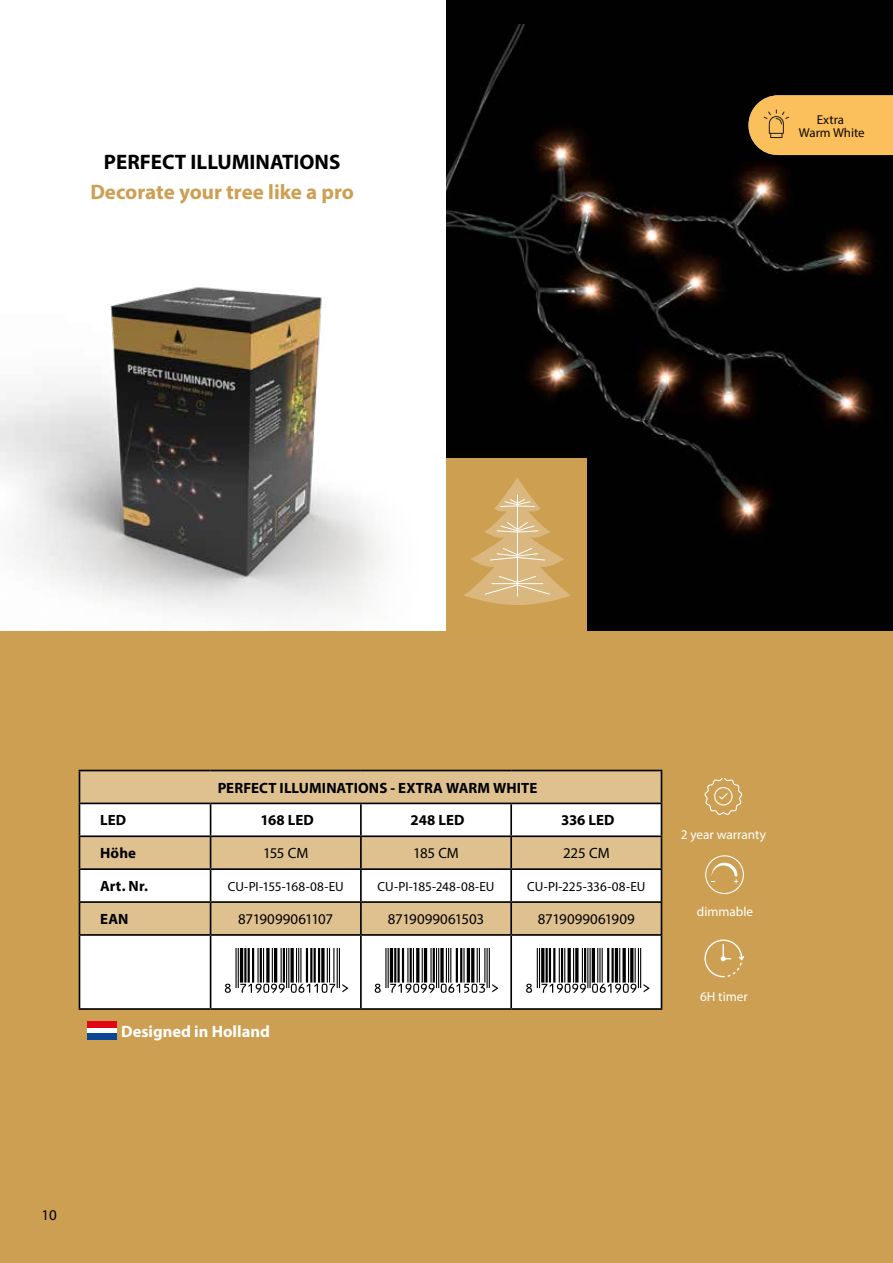
<style>
.page{position:relative;width:893px;height:1263px;background:#fff}
.page>*{position:absolute;margin:0;border:0;box-sizing:border-box;transform-origin:0 0}
.t1{font:700 21px "Myriad Pro";color:#cd9f52}
.t2{font:700 21px "Myriad Pro";color:#000}
.t3{font:700 16.5px "Myriad Pro";color:#fff}
.t4{font:15px "Myriad Pro";color:#000}
.t5{font:700 14.85px "Myriad Pro";letter-spacing:.005em;color:#000}
.t6{font:14.85px "Myriad Pro";letter-spacing:-.01em;color:#000}
.t7{font:13.35px "Myriad Pro";color:#fff}
.t8{font:13.2px "Myriad Pro";letter-spacing:-.01em;color:#000}
.t9{font:13.2px "Myriad Pro";color:#fff}
.t10{font:12.9px/12.9px "Myriad Pro";color:#0c0802;text-align:center}
</style>
<div class="page">
<img style="left:446px;top:0;width:447px;height:631px">
<div style="left:0;top:631px;width:893px;height:632px;background:#cd9f52"></div>
<div style="left:446px;top:458px;width:141px;height:174px;background:#cc9f51"></div>
<svg style="left:464px;top:478px;width:107px;height:127px"></svg>
<div style="left:80px;top:771px;width:581px;height:31px;background:#dfc190"></div>
<svg style="left:80px;top:804px;width:581px;height:204px;background:#f1e6d3"></svg>
<hr style="left:79px;top:770px;width:132px;height:1px;background:#000">
<hr style="left:79px;top:771px;width:1px;height:31px;background:#000">
<hr style="left:211px;top:770px;width:150px;height:1px;background:#000">
<hr style="left:361px;top:770px;width:150px;height:1px;background:#000">
<hr style="left:511px;top:770px;width:151px;height:1px;background:#000">
<hr style="left:661px;top:771px;width:1px;height:31px;background:#000">
<hr style="left:79px;top:802px;width:132px;height:2px;background:#000">
<hr style="left:79px;top:804px;width:1px;height:31px;background:#000">
<hr style="left:211px;top:802px;width:150px;height:2px;background:#000">
<hr style="left:210px;top:804px;width:1px;height:31px;background:#000">
<hr style="left:361px;top:802px;width:150px;height:2px;background:#000">
<hr style="left:360px;top:804px;width:2px;height:31px;background:#000">
<hr style="left:511px;top:802px;width:151px;height:2px;background:#000">
<hr style="left:510px;top:804px;width:2px;height:31px;background:#000">
<hr style="left:661px;top:804px;width:1px;height:31px;background:#000">
<hr style="left:79px;top:835px;width:132px;height:2px;background:#000">
<hr style="left:79px;top:837px;width:1px;height:31px;background:#000">
<hr style="left:211px;top:835px;width:150px;height:2px;background:#000">
<hr style="left:210px;top:837px;width:1px;height:31px;background:#000">
<hr style="left:361px;top:835px;width:150px;height:2px;background:#000">
<hr style="left:360px;top:837px;width:2px;height:31px;background:#000">
<hr style="left:511px;top:835px;width:151px;height:2px;background:#000">
<hr style="left:510px;top:837px;width:2px;height:31px;background:#000">
<hr style="left:661px;top:837px;width:1px;height:31px;background:#000">
<hr style="left:79px;top:868px;width:132px;height:2px;background:#000">
<hr style="left:79px;top:870px;width:1px;height:31px;background:#000">
<hr style="left:211px;top:868px;width:150px;height:2px;background:#000">
<hr style="left:210px;top:870px;width:1px;height:31px;background:#000">
<hr style="left:361px;top:868px;width:150px;height:2px;background:#000">
<hr style="left:360px;top:870px;width:2px;height:31px;background:#000">
<hr style="left:511px;top:868px;width:151px;height:2px;background:#000">
<hr style="left:510px;top:870px;width:2px;height:31px;background:#000">
<hr style="left:661px;top:870px;width:1px;height:31px;background:#000">
<hr style="left:79px;top:901px;width:132px;height:2px;background:#000">
<hr style="left:79px;top:903px;width:1px;height:31px;background:#000">
<hr style="left:211px;top:901px;width:150px;height:2px;background:#000">
<hr style="left:210px;top:903px;width:1px;height:31px;background:#000">
<hr style="left:361px;top:901px;width:150px;height:2px;background:#000">
<hr style="left:360px;top:903px;width:2px;height:31px;background:#000">
<hr style="left:511px;top:901px;width:151px;height:2px;background:#000">
<hr style="left:510px;top:903px;width:2px;height:31px;background:#000">
<hr style="left:661px;top:903px;width:1px;height:31px;background:#000">
<hr style="left:79px;top:934px;width:132px;height:2px;background:#000">
<hr style="left:79px;top:936px;width:1px;height:72px;background:#000">
<hr style="left:211px;top:934px;width:150px;height:2px;background:#000">
<hr style="left:210px;top:936px;width:1px;height:72px;background:#000">
<hr style="left:361px;top:934px;width:150px;height:2px;background:#000">
<hr style="left:360px;top:936px;width:2px;height:72px;background:#000">
<hr style="left:511px;top:934px;width:151px;height:2px;background:#000">
<hr style="left:510px;top:936px;width:2px;height:72px;background:#000">
<hr style="left:661px;top:936px;width:1px;height:72px;background:#000">
<hr style="left:79px;top:1008px;width:132px;height:2px;background:#000">
<hr style="left:211px;top:1008px;width:150px;height:2px;background:#000">
<hr style="left:361px;top:1008px;width:150px;height:2px;background:#000">
<hr style="left:511px;top:1008px;width:151px;height:2px;background:#000">
<svg style="left:748px;top:95px;width:145px;height:60px;background:#ecb456"></svg>
<div style="left:770px;top:133px;width:12px;height:5px;border:1px solid #1d1d1b"></div>
<svg style="left:704px;top:778px;width:39px;height:37px"></svg>
<svg style="left:704px;top:939px;width:40px;height:38px"></svg>
<svg style="left:711px;top:863px;width:27px;height:20px"></svg>
<div style="left:705px;top:855px;width:39px;height:39px;border:1px solid #fff;border-radius:50%"></div>
<div style="left:87px;top:1028px;width:30px;height:6px;background:#fff"></div>
<div style="left:87px;top:1021px;width:30px;height:7px;background:#e20613"></div>
<div style="left:87px;top:1034px;width:30px;height:6px;background:#0b4596"></div>
<div style="left:222px;top:948px;width:131px;height:48px;background:#fff"></div>
<svg style="left:225px;top:948px;width:123px;height:45px"></svg>
<div style="left:372px;top:948px;width:131px;height:48px;background:#fff"></div>
<svg style="left:375px;top:948px;width:123px;height:45px"></svg>
<div style="left:523px;top:948px;width:131px;height:48px;background:#fff"></div>
<svg style="left:526px;top:948px;width:123px;height:45px"></svg>
<img style="left:0;top:287px;width:382px;height:328px">
<h1 class="t2" style="left:104px;top:148px;width:238px">PERFECT ILLUMINATIONS</h1>
<h1 class="t1" style="left:90px;top:178px;width:265px">Decorate your tree like a pro</h1>
<p class="t10" style="left:799px;top:113px;width:67px">Extra<br>Warm White</p>
<p class="t10" style="left:802px;top:119px;width:67px">Warm White</p>
<p class="t5" style="left:218px;top:778px;width:321px">PERFECT ILLUMINATIONS - EXTRA WARM WHITE</p>
<p class="t5" style="left:100px;top:811px;width:28px">LED</p>
<p class="t5" style="left:260px;top:811px;width:55px">168 LED</p>
<p class="t5" style="left:410px;top:811px;width:56px">248 LED</p>
<p class="t5" style="left:561px;top:811px;width:55px">336 LED</p>
<p class="t5" style="left:100px;top:844px;width:37px">Höhe</p>
<p class="t6" style="left:263px;top:844px;width:47px">155 CM</p>
<p class="t6" style="left:413px;top:844px;width:47px">185 CM</p>
<p class="t6" style="left:563px;top:844px;width:48px">225 CM</p>
<p class="t5" style="left:100px;top:876px;width:49px">Art. Nr.</p>
<p class="t8" style="left:228px;top:878px;width:117px">CU-PI-155-168-08-EU</p>
<p class="t8" style="left:378px;top:878px;width:118px">CU-PI-185-248-08-EU</p>
<p class="t8" style="left:527px;top:878px;width:120px">CU-PI-225-336-08-EU</p>
<p class="t5" style="left:100px;top:909px;width:30px">EAN</p>
<p class="t6" style="left:238px;top:910px;width:96px">8719099061107</p>
<p class="t6" style="left:388px;top:910px;width:98px">8719099061503</p>
<p class="t6" style="left:538px;top:910px;width:98px">8719099061909</p>
<p class="t3" style="left:121px;top:1021px;width:150px">Designed in Holland</p>
<p class="t7" style="left:681px;top:826px;width:87px">2 year warranty</p>
<p class="t9" style="left:697px;top:904px;width:58px">dimmable</p>
<p class="t7" style="left:700px;top:989px;width:49px">6H timer</p>
<p class="t4" style="left:41px;top:1206px;width:17px">10</p>
</div>
